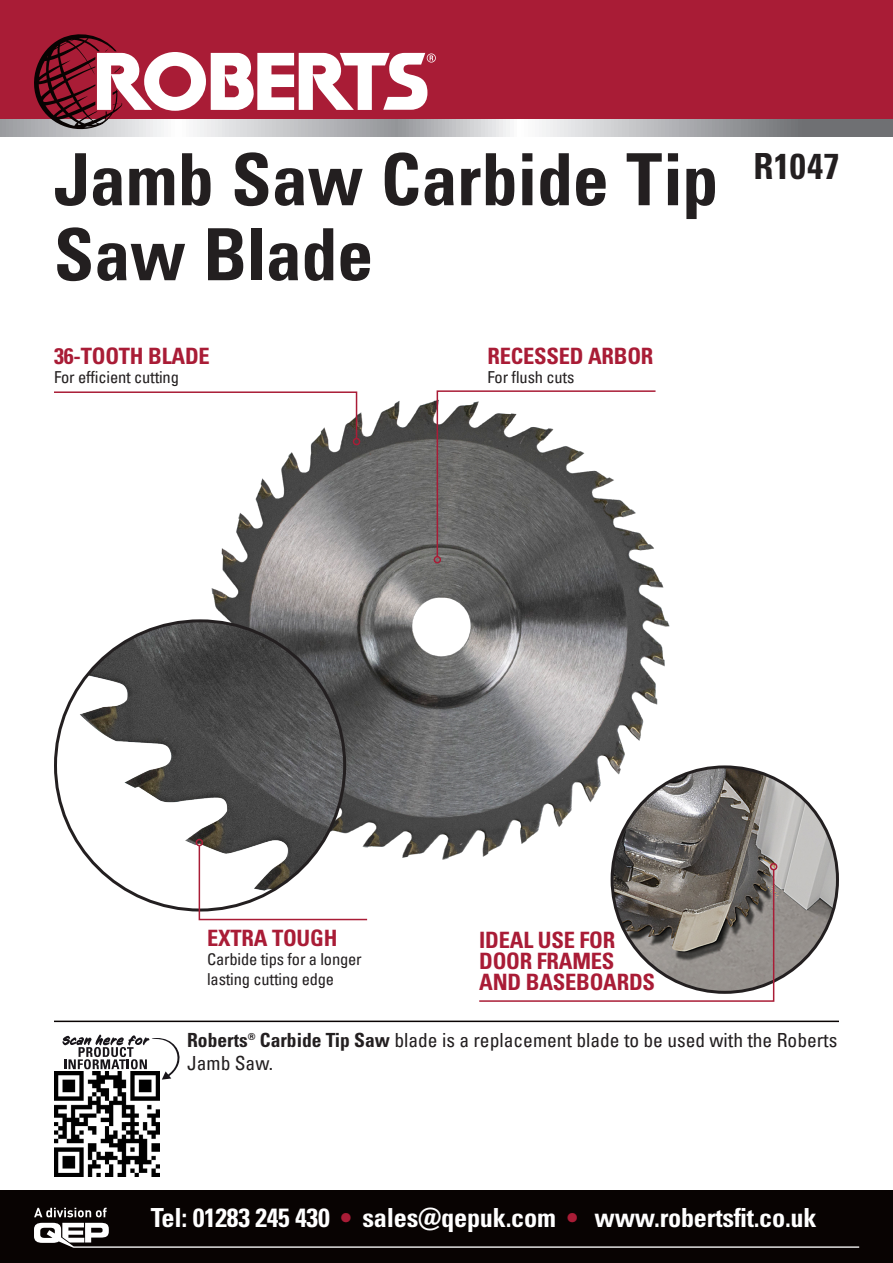
<style>
.page{position:relative;width:893px;height:1263px;background:#fff}
.page>*{position:absolute;margin:0;border:0;box-sizing:border-box;transform-origin:0 0}
.t1{font:700 condensed 72px/75px "Univers LT Pro";color:#231f20}
.t2{font:700 condensed 36px "Univers LT Std";letter-spacing:.015em;color:#231f20}
.t3{font:700 condensed 26.25px "Univers LT Pro";letter-spacing:-.01em;color:#fff}
.t4{font:700 condensed 22.5px/21px "Univers LT Pro";letter-spacing:-.01em;color:#a91c36}
.t5{font:condensed 19.5px/22.5px "Univers LT Pro";color:#231f20}
.t6{font:condensed 16.5px/19.5px "Univers LT Pro";letter-spacing:-.01em;color:#231f20}
.s1{font-weight:700}
.s2{color:#a91c36}
</style>
<div class="page">
<div style="left:0;top:0;width:893px;height:129px;background:#a91c36"></div>
<svg style="left:0;top:119px;width:893px;height:17px;background:#b2b3b6"></svg>
<hr style="left:54px;top:1020px;width:785px;height:2px;background:#080302">
<svg style="left:62px;top:1034px;width:118px;height:142px"></svg>
<svg style="left:54px;top:1070px;width:105px;height:107px"></svg>
<img style="left:54px;top:1072px;width:105px;height:104px">
<svg style="left:34px;top:34px;width:402px;height:98px"></svg>
<div style="left:0;top:1191px;width:893px;height:72px;background:#080302"></div>
<svg style="left:34px;top:1223px;width:825px;height:25px"></svg>
<svg style="left:34px;top:1208px;width:73px;height:9px"></svg>
<img style="left:211px;top:400px;width:464px;height:468px">
<img style="left:56px;top:621px;width:289px;height:289px;border-radius:145px">
<img style="left:612px;top:767px;width:225px;height:225px;border-radius:113px">
<svg style="left:54px;top:391px;width:304px;height:49px"></svg>
<div style="left:353px;top:438px;width:7px;height:7px;border:2px solid #a91c36;border-radius:50%"></div>
<svg style="left:198px;top:844px;width:171px;height:77px"></svg>
<div style="left:196px;top:839px;width:7px;height:7px;border:2px solid #a91c36;border-radius:50%"></div>
<svg style="left:479px;top:868px;width:296px;height:134px"></svg>
<div style="left:770px;top:863px;width:7px;height:7px;border:2px solid #a91c36;border-radius:50%"></div>
<svg style="left:436px;top:390px;width:221px;height:168px"></svg>
<div style="left:434px;top:556px;width:7px;height:7px;border:2px solid #a91c36;border-radius:50%"></div>
<p class="t1" style="left:54px;top:141px;width:666px">Jamb Saw Carbide Tip<br>Saw Blade</p>
<p class="t2" style="left:753px;top:144px;width:88px">R1047</p>
<p class="t4" style="left:54px;top:345px;width:157px">36-TOOTH BLADE</p>
<p class="t6" style="left:54px;top:367px;width:126px">For efficient cutting</p>
<p class="t4" style="left:487px;top:345px;width:167px">RECESSED ARBOR</p>
<p class="t6" style="left:487px;top:367px;width:88px">For flush cuts</p>
<p class="t4" style="left:207px;top:927px;width:132px">EXTRA TOUGH</p>
<p class="t6" style="left:207px;top:949px;width:156px">Carbide tips for a longer lasting cutting edge</p>
<p class="t4" style="left:479px;top:929px;width:177px">IDEAL USE FOR<br>DOOR FRAMES<br>AND BASEBOARDS</p>
<p class="t5" style="left:187px;top:1029px;width:652px"><span class="s1">Roberts® Carbide Tip Saw</span> blade is a replacement blade to be used with the Roberts<br>Jamb Saw.</p>
<h3 class="t3" style="left:151px;top:1201px;width:667px">Tel: 01283 245 430 <span class="s2">•</span> sales@qepuk.com <span class="s2">•</span> www.robertsfit.co.uk</h3>
</div>
